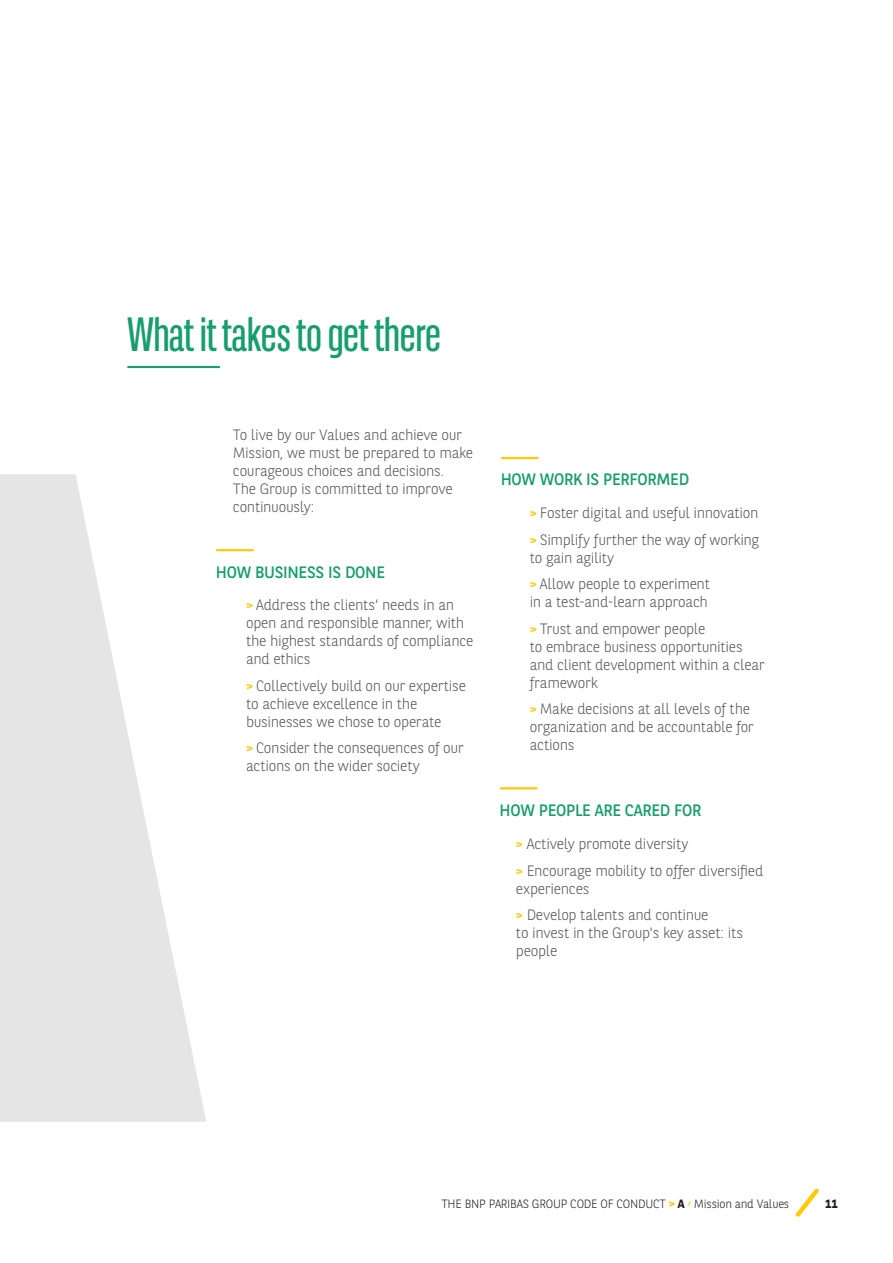
<style>
.page{position:relative;width:893px;height:1263px;background:#fff}
.page>*{position:absolute;margin:0;border:0;box-sizing:border-box;transform-origin:0 0}
.Texte_courant{font:48px "BNPP Sans Condensed";letter-spacing:-.02em;color:#179e6d}
.t1{font:16.5px "BNPP Sans";letter-spacing:-.02em;color:#179e6d}
.t2{font:300 15px/18px "BNPP Sans";letter-spacing:-.02em;color:#57585a}
.t3{font:300 12px "BNPP Sans";letter-spacing:-.02em;color:#231f20}
.t4{font:700 12px "BNPP Sans";color:#231f20}
.s1{font-weight:700;font-size:13.5px;color:#ffcf2d}
.s2{font-weight:700;color:#feca0a}
.s3{font-weight:700}
</style>
<div class="page">
<svg style="left:795px;top:1188px;width:24px;height:29px"></svg>
<hr style="left:217px;top:549px;width:36px;height:2px;background:#feca0a">
<hr style="left:502px;top:457px;width:36px;height:2px;background:#feca0a">
<hr style="left:501px;top:787px;width:36px;height:2px;background:#feca0a">
<hr style="left:128px;top:366px;width:91px;height:2px;background:#179e6d">
<svg style="left:0;top:474px;width:206px;height:648px;fill:#e5e5e5"></svg>
<p class="Texte_courant" style="left:127px;top:308px;width:316px">What it takes to get there</p>
<p class="t2" style="left:233px;top:425px;width:242px">To live by our Values and achieve our<br>Mission, we must be prepared to make courageous choices and decisions.<br>The Group is committed to improve continuously:</p>
<p class="t1" style="left:216px;top:560px;width:171px">HOW BUSINESS IS DONE</p>
<p class="t2" style="left:246px;top:595px;width:229px"><span class="s1">&gt;</span> Address the clients’ needs in an open and responsible manner, with the highest standards of compliance and ethics</p>
<p class="t2" style="left:246px;top:676px;width:221px"><span class="s1">&gt;</span> Collectively build on our expertise to achieve excellence in the businesses we chose to operate</p>
<p class="t2" style="left:246px;top:738px;width:219px"><span class="s1">&gt;</span> Consider the consequences of our actions on the wider society</p>
<p class="t1" style="left:501px;top:468px;width:190px">HOW WORK IS PERFORMED</p>
<p class="t2" style="left:530px;top:503px;width:230px"><span class="s1">&gt;</span> Foster digital and useful innovation</p>
<p class="t2" style="left:530px;top:530px;width:231px"><span class="s1">&gt;</span> Simplify further the way of working to gain agility</p>
<p class="t2" style="left:530px;top:574px;width:182px"><span class="s1">&gt;</span> Allow people to experiment in a test-and-learn approach</p>
<p class="t2" style="left:530px;top:619px;width:236px"><span class="s1">&gt;</span> Trust and empower people<br>to embrace business opportunities and client development within a clear framework</p>
<p class="t2" style="left:530px;top:699px;width:226px"><span class="s1">&gt;</span> Make decisions at all levels of the organization and be accountable for actions</p>
<p class="t1" style="left:500px;top:799px;width:203px">HOW PEOPLE ARE CARED FOR</p>
<p class="t2" style="left:516px;top:834px;width:174px"><span class="s1">&gt;</span> Actively promote diversity</p>
<p class="t2" style="left:516px;top:861px;width:249px"><span class="s1">&gt;</span> Encourage mobility to offer diversified experiences</p>
<p class="t2" style="left:516px;top:905px;width:229px"><span class="s1">&gt;</span> Develop talents and continue<br>to invest in the Group's key asset: its people</p>
<p class="t3" style="left:441px;top:1195px;width:349px">THE BNP PARIBAS GROUP CODE OF CONDUCT <span class="s2">&gt;</span> <span class="s3">A</span> Mission and Values</p>
<p class="t4" style="left:825px;top:1195px;width:14px">11</p>
</div>
